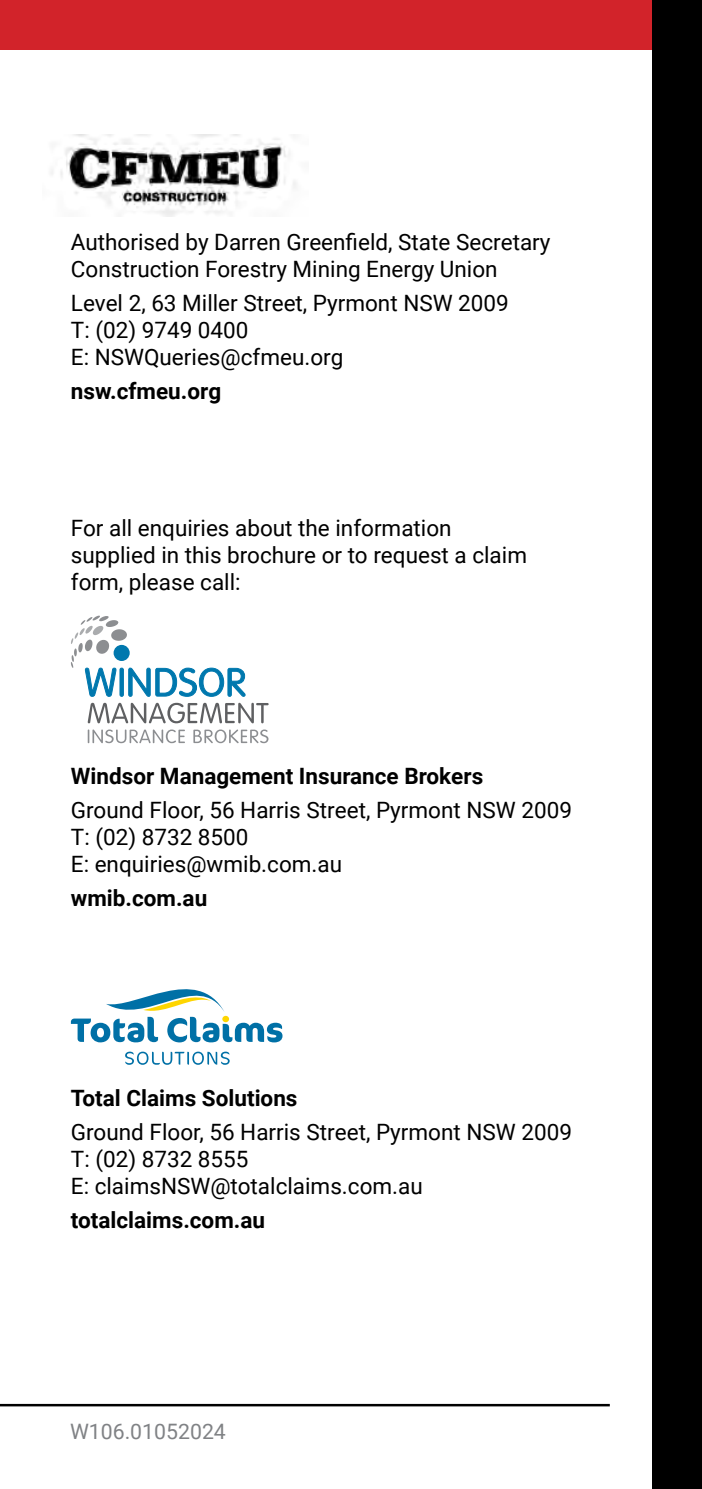
<style>
.page{position:relative;width:702px;height:1489px;background:#fff}
.page>*{position:absolute;margin:0;border:0;box-sizing:border-box;transform-origin:0 0}
.t1{font:22.5px/27px "Roboto";color:#000}
.t2{font:700 22.5px "Roboto";color:#000}
.t3{font:21.25px "Roboto";color:#808285}
</style>
<div class="page">
<div style="left:0;top:0;width:652px;height:50px;background:#d2232a"></div>
<div style="left:652px;top:0;width:50px;height:1488px;background:#000"></div>
<svg style="left:88px;top:729px;width:97px;height:14px"></svg>
<svg style="left:193px;top:729px;width:75px;height:14px"></svg>
<svg style="left:71px;top:615px;width:197px;height:108px"></svg>
<div style="left:114px;top:645px;width:16px;height:16px;background:#0078ae;border-radius:50%"></div>
<svg style="left:125px;top:1051px;width:105px;height:13px"></svg>
<svg style="left:71px;top:989px;width:211px;height:53px"></svg>
<img style="left:51px;top:134px;width:245px;height:82px">
<hr style="left:0;top:1403px;width:609px;height:3px;background:#000">
<p class="t1" style="left:71px;top:228px;width:481px">Authorised by Darren Greenfield, State Secretary<br>Construction Forestry Mining Energy Union</p>
<p class="t1" style="left:71px;top:289px;width:439px">Level 2, 63 Miller Street, Pyrmont NSW 2009<br>T: (02) 9749 0400<br>E: NSWQueries@cfmeu.org</p>
<p class="t2" style="left:71px;top:375px;width:152px">nsw.cfmeu.org</p>
<p class="t1" style="left:71px;top:513px;width:457px">For all enquiries about the information supplied in this brochure or to request a claim form, please call:</p>
<p class="t2" style="left:71px;top:760px;width:414px">Windsor Management Insurance Brokers</p>
<p class="t1" style="left:71px;top:795px;width:502px">Ground Floor, 56 Harris Street, Pyrmont NSW 2009<br>T: (02) 8732 8500<br>E: enquiries@wmib.com.au</p>
<p class="t2" style="left:71px;top:882px;width:138px">wmib.com.au</p>
<p class="t2" style="left:71px;top:1081px;width:228px">Total Claims Solutions</p>
<p class="t1" style="left:71px;top:1117px;width:502px">Ground Floor, 56 Harris Street, Pyrmont NSW 2009<br>T: (02) 8732 8555<br>E: claimsNSW@totalclaims.com.au</p>
<p class="t2" style="left:71px;top:1203px;width:196px">totalclaims.com.au</p>
<p class="t3" style="left:70px;top:1416px;width:157px">W106.01052024</p>
</div>
